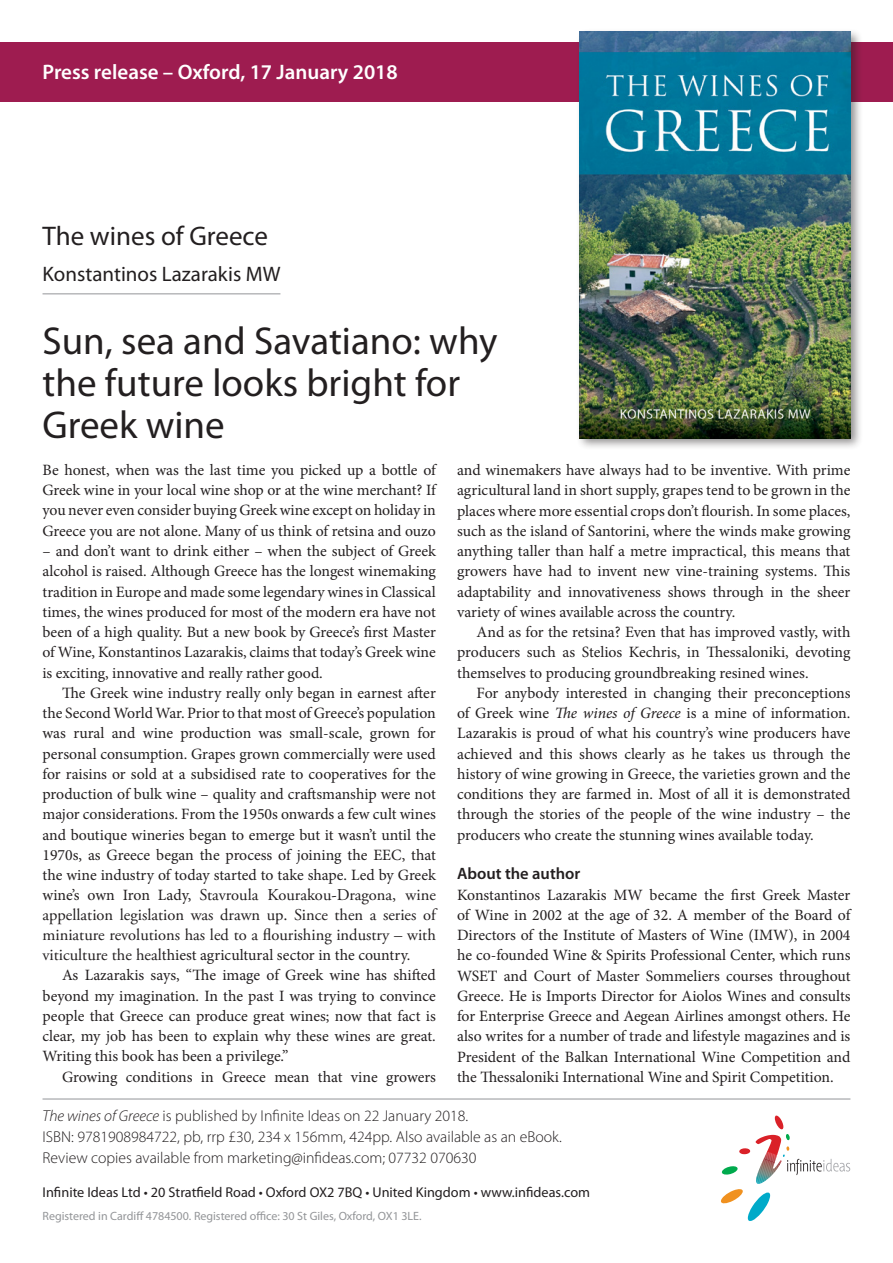
<style>
.page{position:relative;width:893px;height:1263px;background:#fff}
.page>*{position:absolute;margin:0;border:0;box-sizing:border-box;transform-origin:0 0}
.t1{font:39px/42px "Myriad Pro";color:#231f20}
.t2{font:27px "Myriad Pro";color:#231f20}
.t3{font:600 21px "Myriad Pro";color:#fff}
.t4{font:21px "Myriad Pro";color:#231f20}
.t5{font:16.5px/19.8px "Adobe Garamond Pro";color:#231f20;text-align:justify}
.t6{font:600 16.5px "Myriad Pro";color:#231f20}
.t7{font:15.75px/20.2px "Minion Pro";letter-spacing:-.005em;color:#231f20;text-align:justify}
.t8{font:300 15.75px/21px "Myriad Pro";color:#231f20}
.t9{font:14.25px "Myriad Pro";color:#231f20}
.t10{font:12px "Myriad Pro";color:#939598}
.s1{font-family:"Minion Pro";font-size:15.75px}
.s2{font-family:"Adobe Garamond Pro";font-size:16.5px}
.s3{font-style:italic}
</style>
<div class="page">
<div style="left:0;top:43px;width:893px;height:59px;background:#9e1c50"></div>
<svg style="left:721px;top:1115px;width:129px;height:106px"></svg>
<div style="left:576px;top:28px;width:287px;height:423px;background:#231f20;opacity:.5"></div>
<img style="left:580px;top:32px;width:270px;height:406px">
<hr style="left:43px;top:293px;width:237px;height:1px;background:#939598">
<hr style="left:43px;top:1099px;width:807px;height:1px;background:#939598">
<h3 class="t3" style="left:43px;top:59px;width:357px">Press release – Oxford, 17 January 2018</h3>
<h2 class="t2" style="left:43px;top:219px;width:227px">The wines of Greece</h2>
<h3 class="t4" style="left:43px;top:261px;width:239px">Konstantinos Lazarakis MW</h3>
<h1 class="t1" style="left:43px;top:319px;width:456px">Sun, sea and Savatiano: why the future looks bright for<br>Greek wine</h1>
<p class="t7" style="left:43px;top:460px;width:395px">Be honest, when was the last time you picked up a bottle of Greek wine in your local wine shop or at the wine merchant? If you never even consider buying Greek wine except on holiday in Greece you are not alone. Many of us think of retsina and ouzo</p>
<p class="t7" style="left:43px;top:541px;width:395px">– and don’t want to drink either – when the subject of Greek alcohol is raised. Although Greece has the longest winemaking tradition in Europe and made some legendary wines in Classical times, the wines produced for most of the modern era have not been of a high quality. But a new book by Greece’s first Master of Wine, Konstantinos Lazarakis, claims that today’s Greek wine is exciting, innovative and really rather good.</p>
<p class="t7" style="left:43px;top:683px;width:395px;text-indent:19px">The Greek wine industry really only began in earnest after the Second World War. Prior to that most of Greece’s population was rural and wine production was small-scale, grown for personal consumption. Grapes grown commercially were used for raisins or sold at a subsidised rate to cooperatives for the production of bulk wine – quality and craftsmanship were not major considerations. From the 1950s onwards a few cult wines and boutique wineries began to emerge but it wasn’t until the 1970s, as Greece began the process of joining the EEC, that the wine industry of today started to take shape. Led by Greek</p>
<p class="t5" style="left:43px;top:886px;width:395px"><span class="s1">wine’s own Iron Lady,</span> Stavroula Kourakou-Dragona, wine appellation legislation was drawn up. Since then a series of miniature revolutions has led to a flourishing industry – with</p>
<p class="t7" style="left:43px;top:945px;width:369px"><span class="s2">viticulture the heal</span>thiest agricultural sector in the country.</p>
<p class="t7" style="left:62px;top:965px;width:375px">As Lazarakis says, “The image of Greek wine has shifted</p>
<p class="t7" style="left:43px;top:985px;width:395px">beyond my imagination. In the past I was trying to convince</p>
<p class="t7" style="left:43px;top:1006px;width:395px">people that Greece can produce great wines; now that fact is</p>
<p class="t7" style="left:43px;top:1026px;width:395px">clear, my job has been to explain why these wines are great.</p>
<p class="t7" style="left:43px;top:1046px;width:247px">Writing this book has been a privilege.”</p>
<p class="t7" style="left:62px;top:1066px;width:375px">Growing conditions in Greece mean that vine growers</p>
<p class="t7" style="left:457px;top:460px;width:395px">and winemakers have always had to be inventive. With prime agricultural land in short supply, grapes tend to be grown in the places where more essential crops don’t flourish. In some places, such as the island of Santorini, where the winds make growing anything taller than half a metre impractical, this means that growers have had to invent new vine-training systems. This adaptability and innovativeness shows through in the sheer variety of wines available across the country.</p>
<p class="t7" style="left:457px;top:622px;width:395px;text-indent:19px">And as for the retsina? Even that has improved vastly, with producers such as Stelios Kechris, in Thessaloniki, devoting themselves to producing groundbreaking resined wines.</p>
<p class="t7" style="left:457px;top:683px;width:395px;text-indent:19px">For anybody interested in changing their preconceptions of Greek wine <span class="s3">The wines of Greece</span> is a mine of information.<br>Lazarakis is proud of what his country’s wine producers have achieved and this shows clearly as he takes us through the history of wine growing in Greece, the varieties grown and the conditions they are farmed in. Most of all it is demonstrated through the stories of the people of the wine industry – the producers who create the stunning wines available today.</p>
<p class="t6" style="left:457px;top:863px;width:125px">About the author</p>
<p class="t7" style="left:457px;top:884px;width:395px">Konstantinos Lazarakis MW became the first Greek Master of Wine in 2002 at the age of 32. A member of the Board of Directors of the Institute of Masters of Wine (IMW), in 2004 he co-founded Wine &amp; Spirits Professional Center, which runs WSET and Court of Master Sommeliers courses throughout Greece. He is Imports Director for Aiolos Wines and consults for Enterprise Greece and Aegean Airlines amongst others. He also writes for a number of trade and lifestyle magazines and is President of the Balkan International Wine Competition and the Thessaloniki International Wine and Spirit Competition.</p>
<p class="t8" style="left:43px;top:1105px;width:521px"><span class="s3">The wines of Greece</span> is published by Infinite Ideas on 22 January 2018.<br>ISBN: 9781908984722, pb, rrp £30, 234 x 156mm, 424pp. Also available as an eBook.<br>Review copies available from marketing@infideas.com; 07732 070630</p>
<p class="t9" style="left:43px;top:1183px;width:549px">Infinite Ideas Ltd • 20 Stratfield Road • Oxford OX2 7BQ • United Kingdom • www.infideas.com</p>
<p class="t10" style="left:43px;top:1209px;width:381px">Registered in Cardiff 4784500. Registered office: 30 St Giles, Oxford, OX1 3LE.</p>
</div>
